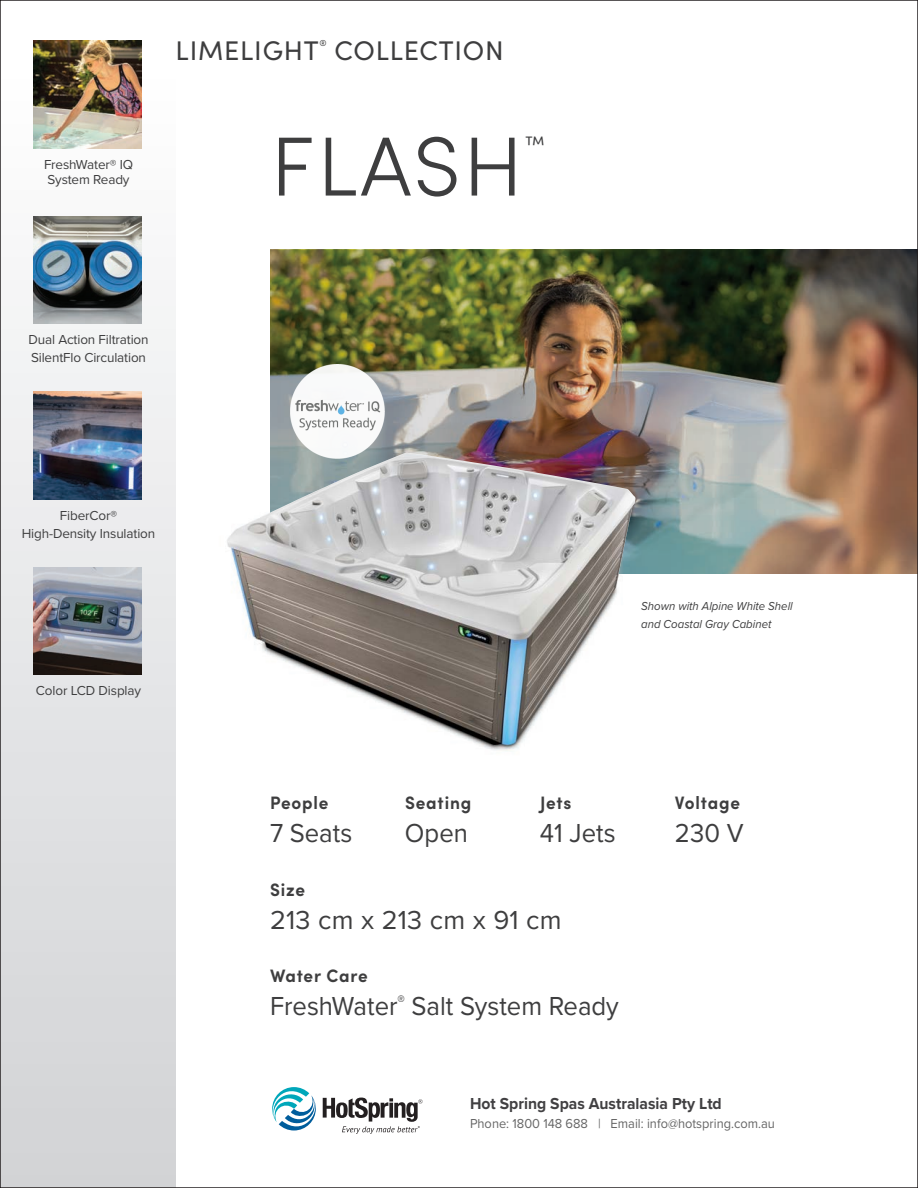
<style>
.page{position:relative;width:918px;height:1188px;background:#fff}
.page>*{position:absolute;margin:0;border:0;box-sizing:border-box;transform-origin:0 0}
.t1{font:300 84px "Sofia Pro";letter-spacing:.03em;color:#3e3e3f}
.t2{font:27px "Proxima Nova";color:#3e3e3f;scale:.95 1}
.t3{font:27px "Sofia Pro";letter-spacing:.03em;color:#3e3e3f}
.t4{font:27px "Proxima Nova";color:#3e3e3f}
.t5{font:300 21px "Sofia Pro";color:#3e3e3f}
.t6{font:700 18px "Sofia Pro";letter-spacing:.05em;color:#3e3e3f;scale:.95 1}
.t7{font:700 16.5px "Proxima Nova";color:#414042;scale:.95 1}
.t8{font:13.5px/18px "Proxima Nova";letter-spacing:-.01em;color:#3e3e3f}
.t9{font:13.5px "Proxima Nova";color:#666;scale:.95 1}
.t10{font:italic 12px/18px "Proxima Nova";color:#3e3e3f;scale:.95 1}
.t11{font:8.7px "Sofia Pro";color:#3e3e3f}
</style>
<div class="page">
<img style="left:227px;top:513px;width:392px;height:238px">
<img style="left:270px;top:250px;width:645px;height:324px">
<div style="left:0;top:65px;width:176px;height:1123px;background:linear-gradient(to bottom,#fefefe,#d1d2d5)"></div>
<img style="left:34px;top:40px;width:108px;height:108px">
<img style="left:34px;top:216px;width:108px;height:108px">
<img style="left:34px;top:392px;width:108px;height:108px">
<img style="left:34px;top:567px;width:108px;height:108px">
<img style="left:290px;top:364px;width:95px;height:95px">
<svg style="left:272px;top:1087px;width:151px;height:47px"></svg>
<p class="t8" style="left:44px;top:156px;width:91px;line-height:15px">FreshWater® IQ<br>System Ready</p>
<p class="t3" style="left:176px;top:31px;width:145px">LIMELIGHT</p>
<p class="t11" style="left:319px;top:37px;width:9px">®</p>
<p class="t3" style="left:334px;top:31px;width:171px">COLLECTION</p>
<p class="t1" style="left:270px;top:105px;width:254px">FLASH</p>
<p class="t5" style="left:525px;top:128px;width:21px">™</p>
<p class="t8" style="left:28px;top:330px;width:122px">Dual Action Filtration<br>SilentFlo Circulation</p>
<p class="t8" style="left:22px;top:506px;width:135px;text-align:center">FiberCor®<br>High-Density Insulation</p>
<p class="t8" style="left:36px;top:681px;width:107px">Color LCD Display</p>
<p class="t10" style="left:641px;top:597px;width:161px">Shown with Alpine White Shell and Coastal Gray Cabinet</p>
<p class="t6" style="left:270px;top:789px;width:63px">People</p>
<p class="t6" style="left:405px;top:789px;width:71px">Seating</p>
<p class="t6" style="left:540px;top:789px;width:34px">Jets</p>
<p class="t6" style="left:675px;top:789px;width:70px">Voltage</p>
<p class="t2" style="left:270px;top:813px;width:88px">7 Seats</p>
<p class="t2" style="left:405px;top:813px;width:68px">Open</p>
<p class="t2" style="left:540px;top:813px;width:81px">41 Jets</p>
<p class="t2" style="left:675px;top:813px;width:74px">230 V</p>
<p class="t6" style="left:270px;top:876px;width:38px">Size</p>
<p class="t4" style="left:270px;top:900px;width:293px">213 cm x 213 cm x 91 cm</p>
<p class="t6" style="left:270px;top:962px;width:104px">Water Care</p>
<p class="t2" style="left:270px;top:986px;width:369px">FreshWater<sup>®</sup> Salt System Ready</p>
<p class="t7" style="left:470px;top:1091px;width:267px">Hot Spring Spas Australasia Pty Ltd</p>
<p class="t9" style="left:470px;top:1113px;width:322px">Phone: 1800 148 688 | Email: info@hotspring.com.au</p>
</div>
